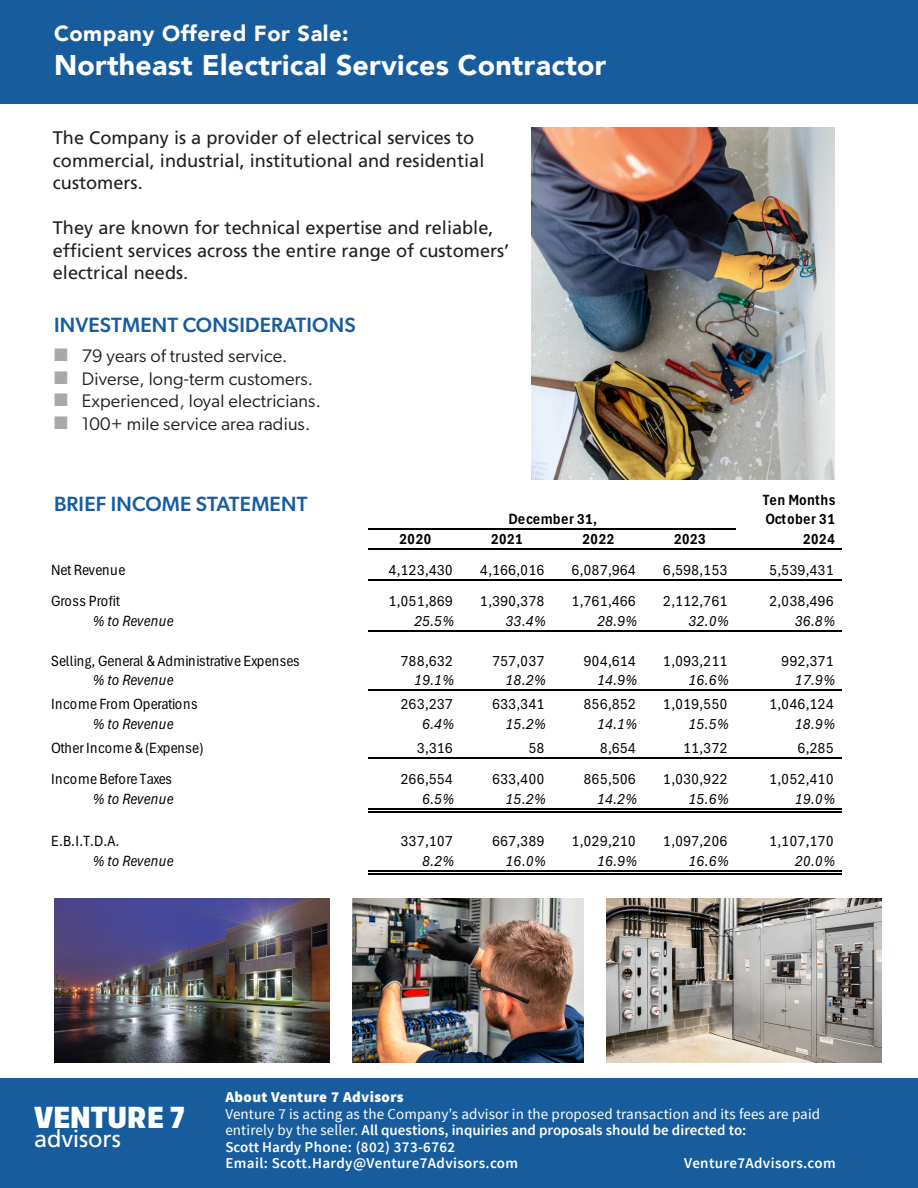
<style>
.page{position:relative;width:918px;height:1188px;background:#fff}
.page>*{position:absolute;margin:0;border:0;box-sizing:border-box;transform-origin:0 0}
.t1{font:900 32.1px "Trasandina";color:#fff}
.t2{font:900 28.5px "Avenir";letter-spacing:.01em;color:#fff}
.t3{font:23.7px "Frutiger LT Std";letter-spacing:-.01em;color:#fff}
.t4{font:900 21.75px "Avenir";letter-spacing:.025em;color:#fff}
.BODY_COPY{font:500 20.7px "Gibson";letter-spacing:.01em;color:#175d9e}
.t5{font:18.15px/22.5px "Frutiger LT Std";color:#231f20}
.BODY_COPY-2{font:18.15px "Gibson";letter-spacing:.01em;color:#231f20}
.t6{font:condensed 15.6px "Aptos";letter-spacing:.04em;color:#000;scale:.95 1}
.t7{font:italic condensed 15.6px "Aptos";letter-spacing:.04em;color:#000;scale:.95 1}
.t8{font:italic condensed 15.6px "Aptos";letter-spacing:-.005em;color:#000;scale:.95 1}
.t9{font:700 condensed 15.6px/19.8px "Aptos";letter-spacing:.04em;color:#000;scale:.95 1}
.t10{font:condensed 15.6px "Aptos";letter-spacing:-.015em;color:#000;scale:.95 1}
.t11{font:condensed 15.6px "Aptos";letter-spacing:-.005em;color:#000;scale:.95 1}
.t12{font:condensed 15.6px "Aptos";letter-spacing:-.025em;color:#000;scale:.95 1}
.t13{font:condensed 15.6px "Aptos";letter-spacing:-.01em;color:#000;scale:.95 1}
.BODY{font:600 15px "Source Sans Pro";letter-spacing:.01em;color:#fff}
.BODY-2{font:15px "Source Sans Pro";letter-spacing:.01em;color:#fff}
.BODY-3{font:900 15px "Source Sans Pro";letter-spacing:.025em;color:#fff}
.s1{color:#a8a9ad}
.s2{font-weight:400}
</style>
<div class="page">
<hr style="left:369px;top:529px;width:367px;height:1px;background:#000">
<hr style="left:369px;top:548px;width:473px;height:2px;background:#000">
<hr style="left:369px;top:579px;width:473px;height:2px;background:#000">
<hr style="left:369px;top:630px;width:473px;height:2px;background:#000">
<hr style="left:369px;top:690px;width:473px;height:1px;background:#000">
<hr style="left:369px;top:757px;width:473px;height:2px;background:#000">
<hr style="left:369px;top:808px;width:473px;height:2px;background:#000">
<hr style="left:369px;top:811px;width:473px;height:2px;background:#000">
<hr style="left:369px;top:870px;width:473px;height:2px;background:#000">
<hr style="left:369px;top:873px;width:473px;height:2px;background:#000">
<div style="left:0;top:1079px;width:918px;height:109px;background:#175d9e"></div>
<div style="left:0;top:0;width:918px;height:103px;background:#175d9e"></div>
<img style="left:54px;top:899px;width:276px;height:164px">
<img style="left:606px;top:899px;width:276px;height:164px">
<img style="left:353px;top:899px;width:230px;height:164px">
<img style="left:532px;top:128px;width:303px;height:352px">
<p class="t4" style="left:54px;top:14px;width:296px">Company Offered For Sale:</p>
<p class="t2" style="left:54px;top:41px;width:554px">Northeast Electrical Services Contractor</p>
<p class="t5" style="left:53px;top:127px;width:433px">The Company is a provider of electrical services to commercial, industrial, institutional and residential customers.</p>
<p class="t5" style="left:53px;top:217px;width:458px">They are known for technical expertise and reliable, efficient services across the entire range of customers’</p>
<p class="t5" style="left:53px;top:262px;width:137px">electrical needs.</p>
<p class="BODY_COPY" style="left:54px;top:312px;width:303px">INVESTMENT CONSIDERATIONS</p>
<p class="BODY_COPY-2" style="left:54px;top:345px;width:235px"><span class="s1">■</span> 79 years of trusted service.</p>
<p class="BODY_COPY-2" style="left:54px;top:367px;width:261px"><span class="s1">■</span> Diverse, long-term customers.</p>
<p class="BODY_COPY-2" style="left:54px;top:390px;width:269px"><span class="s1">■</span> Experienced, loyal electricians.</p>
<p class="BODY_COPY-2" style="left:54px;top:412px;width:258px"><span class="s1">■</span> 100+ mile service area radius.</p>
<p class="BODY_COPY" style="left:54px;top:491px;width:255px">BRIEF INCOME STATEMENT</p>
<p class="t9" style="left:509px;top:509px;width:95px">December 31,</p>
<p class="t9" style="left:763px;top:489px;width:78px">Ten Months<br>October 31</p>
<p class="t9" style="left:400px;top:528px;width:35px">2020</p>
<p class="t9" style="left:491px;top:528px;width:35px">2021</p>
<p class="t9" style="left:583px;top:528px;width:35px">2022</p>
<p class="t9" style="left:674px;top:528px;width:35px">2023</p>
<p class="t9" style="left:803px;top:528px;width:35px">2024</p>
<p class="t13" style="left:51px;top:559px;width:80px">Net Revenue</p>
<p class="t6" style="left:389px;top:559px;width:69px">4,123,430</p>
<p class="t6" style="left:480px;top:559px;width:69px">4,166,016</p>
<p class="t6" style="left:572px;top:559px;width:69px">6,087,964</p>
<p class="t6" style="left:663px;top:559px;width:69px">6,598,153</p>
<p class="t6" style="left:770px;top:559px;width:69px">5,539,431</p>
<p class="t11" style="left:51px;top:591px;width:74px">Gross Profit</p>
<p class="t6" style="left:389px;top:591px;width:69px">1,051,869</p>
<p class="t6" style="left:480px;top:591px;width:69px">1,390,378</p>
<p class="t6" style="left:572px;top:591px;width:69px">1,761,466</p>
<p class="t6" style="left:663px;top:591px;width:69px">2,112,761</p>
<p class="t6" style="left:770px;top:591px;width:69px">2,038,496</p>
<p class="t8" style="left:93px;top:610px;width:87px">% to Revenue</p>
<p class="t7" style="left:414px;top:610px;width:44px">25.5%</p>
<p class="t7" style="left:506px;top:610px;width:44px">33.4%</p>
<p class="t7" style="left:597px;top:610px;width:44px">28.9%</p>
<p class="t7" style="left:689px;top:610px;width:44px">32.0%</p>
<p class="t7" style="left:795px;top:610px;width:44px">36.8%</p>
<p class="t10" style="left:51px;top:650px;width:263px">Selling, General &amp; Administrative Expenses</p>
<p class="t6" style="left:401px;top:650px;width:56px">788,632</p>
<p class="t6" style="left:492px;top:650px;width:56px">757,037</p>
<p class="t6" style="left:584px;top:650px;width:56px">904,614</p>
<p class="t6" style="left:663px;top:650px;width:69px">1,093,211</p>
<p class="t6" style="left:782px;top:650px;width:56px">992,371</p>
<p class="t8" style="left:93px;top:670px;width:87px">% to Revenue</p>
<p class="t7" style="left:414px;top:670px;width:44px">19.1%</p>
<p class="t7" style="left:506px;top:670px;width:44px">18.2%</p>
<p class="t7" style="left:597px;top:670px;width:44px">14.9%</p>
<p class="t7" style="left:689px;top:670px;width:44px">16.6%</p>
<p class="t7" style="left:795px;top:670px;width:44px">17.9%</p>
<p class="t12" style="left:51px;top:694px;width:156px">Income From Operations</p>
<p class="t6" style="left:401px;top:694px;width:56px">263,237</p>
<p class="t6" style="left:492px;top:694px;width:56px">633,341</p>
<p class="t6" style="left:584px;top:694px;width:56px">856,852</p>
<p class="t6" style="left:663px;top:694px;width:69px">1,019,550</p>
<p class="t6" style="left:770px;top:694px;width:69px">1,046,124</p>
<p class="t8" style="left:93px;top:713px;width:87px">% to Revenue</p>
<p class="t7" style="left:422px;top:713px;width:35px">6.4%</p>
<p class="t7" style="left:506px;top:713px;width:44px">15.2%</p>
<p class="t7" style="left:597px;top:713px;width:44px">14.1%</p>
<p class="t7" style="left:689px;top:713px;width:44px">15.5%</p>
<p class="t7" style="left:795px;top:713px;width:44px">18.9%</p>
<p class="t6" style="left:51px;top:737px;width:162px">Other Income &amp; (Expense)</p>
<p class="t6" style="left:417px;top:737px;width:39px">3,316</p>
<p class="t6" style="left:529px;top:737px;width:18px">58</p>
<p class="t6" style="left:600px;top:737px;width:39px">8,654</p>
<p class="t6" style="left:683px;top:737px;width:48px">11,372</p>
<p class="t6" style="left:798px;top:737px;width:39px">6,285</p>
<p class="t11" style="left:51px;top:769px;width:129px">Income Before Taxes</p>
<p class="t6" style="left:401px;top:769px;width:56px">266,554</p>
<p class="t6" style="left:492px;top:769px;width:56px">633,400</p>
<p class="t6" style="left:584px;top:769px;width:56px">865,506</p>
<p class="t6" style="left:663px;top:769px;width:69px">1,030,922</p>
<p class="t6" style="left:770px;top:769px;width:69px">1,052,410</p>
<p class="t8" style="left:93px;top:788px;width:87px">% to Revenue</p>
<p class="t7" style="left:422px;top:788px;width:35px">6.5%</p>
<p class="t7" style="left:506px;top:788px;width:44px">15.2%</p>
<p class="t7" style="left:597px;top:788px;width:44px">14.2%</p>
<p class="t7" style="left:689px;top:788px;width:44px">15.6%</p>
<p class="t7" style="left:795px;top:788px;width:44px">19.0%</p>
<p class="t6" style="left:51px;top:831px;width:73px">E.B.I.T.D.A.</p>
<p class="t6" style="left:401px;top:831px;width:56px">337,107</p>
<p class="t6" style="left:492px;top:831px;width:56px">667,389</p>
<p class="t6" style="left:572px;top:831px;width:69px">1,029,210</p>
<p class="t6" style="left:663px;top:831px;width:69px">1,097,206</p>
<p class="t6" style="left:770px;top:831px;width:69px">1,107,170</p>
<p class="t8" style="left:93px;top:851px;width:87px">% to Revenue</p>
<p class="t7" style="left:422px;top:851px;width:35px">8.2%</p>
<p class="t7" style="left:506px;top:851px;width:44px">16.0%</p>
<p class="t7" style="left:597px;top:851px;width:44px">16.9%</p>
<p class="t7" style="left:689px;top:851px;width:44px">16.6%</p>
<p class="t7" style="left:795px;top:851px;width:44px">20.0%</p>
<p class="t1" style="left:34px;top:1094px;width:152px">VENTURE 7</p>
<p class="t3" style="left:34px;top:1125px;width:88px">advisors</p>
<p class="BODY-3" style="left:225px;top:1087px;width:180px">About Venture 7 Advisors</p>
<p class="BODY-2" style="left:225px;top:1104px;width:596px">Venture 7 is acting as the Company’s advisor in the proposed transaction and its fees are paid</p>
<p class="BODY" style="left:225px;top:1121px;width:523px"><span class="s2">entirely by the seller.</span> All questions, inquiries and proposals should be directed to:</p>
<p class="BODY" style="left:225px;top:1137px;width:231px">Scott Hardy Phone: (802) 373-6762</p>
<p class="BODY" style="left:225px;top:1154px;width:294px">Email: Scott.Hardy@Venture7Advisors.com</p>
<p class="BODY" style="left:684px;top:1154px;width:153px">Venture7Advisors.com</p>
</div>
